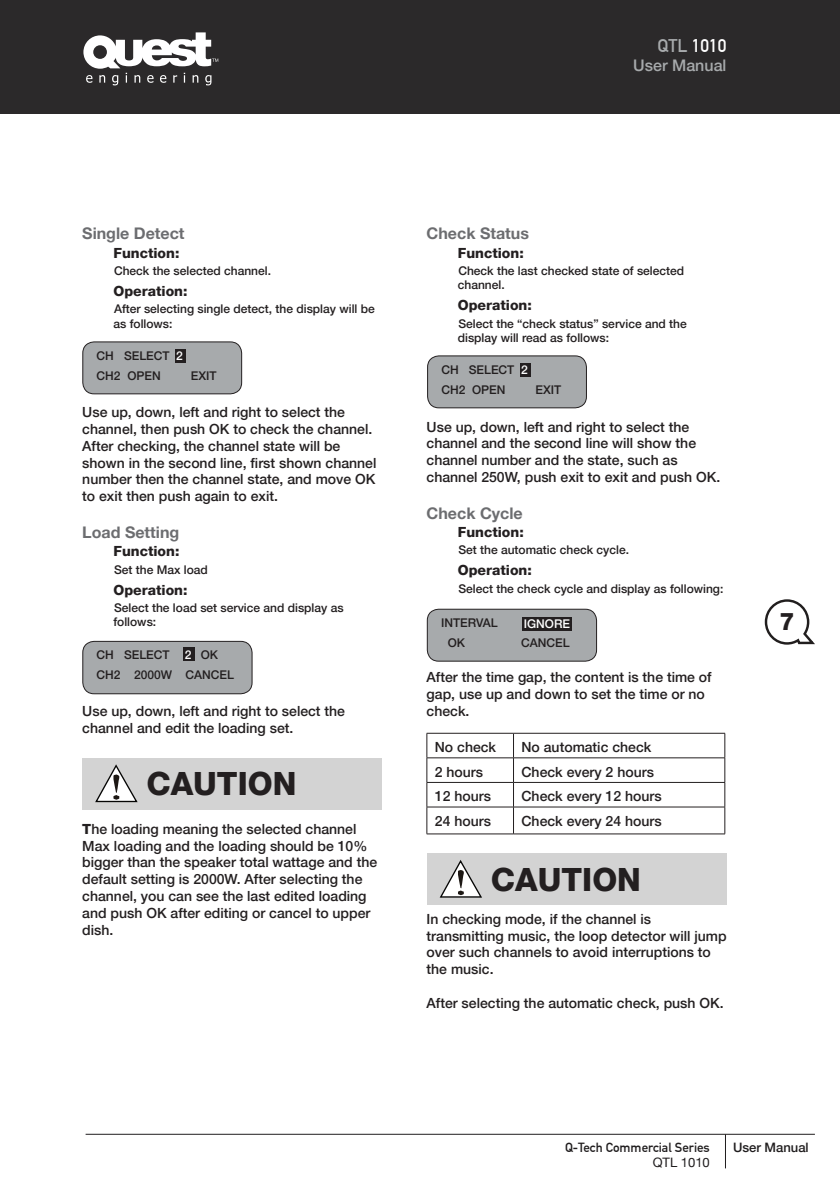
<style>
.page{position:relative;width:840px;height:1191px;background:#fff}
.page>*{position:absolute;margin:0;border:0;box-sizing:border-box;transform-origin:0 0}
.t1{font:800 32px "Helvetica Neue";color:#231f20}
.t2{font:800 24px "Helvetica Neue";color:#231f20}
.t3{font:18px "DIN Mittelschrift";color:#fff}
.t4{font:700 16px "Helvetica Neue";color:#6c6d70}
.t5{font:500 16px "Helvetica Neue";color:#a7aaac}
.t6{font:500 14px/16.8px "Helvetica Neue";color:#231f20}
.t7{font:800 14px "Helvetica Neue";color:#231f20}
.t8{font:13px "DIN Mittelschrift";color:#201d1e}
.t9{font:500 13px "Helvetica Neue";color:#201d1e}
.t10{font:13px "Helvetica Neue";color:#201d1e}
.t11{font:500 12px/14.4px "Helvetica Neue";color:#231f20}
.t12{font:500 12px "Helvetica Neue";color:#fff}
.s1{color:#a7aaac}
.s2{font-weight:800}
</style>
<div class="page">
<hr style="left:724px;top:1134px;width:1px;height:34px;background:#201d1e">
<hr style="left:86px;top:1134px;width:728px;height:1px;background:#201d1e">
<div style="left:0;top:0;width:839px;height:113px;background:#2b292a"></div>
<svg style="left:83px;top:32px;width:135px;height:53px"></svg>
<svg style="left:764px;top:599px;width:51px;height:46px"></svg>
<hr style="left:426px;top:733px;width:87px;height:1px;background:#231f20">
<hr style="left:513px;top:733px;width:211px;height:1px;background:#231f20">
<hr style="left:426px;top:757px;width:87px;height:1px;background:#231f20">
<hr style="left:513px;top:757px;width:211px;height:1px;background:#231f20">
<hr style="left:426px;top:782px;width:87px;height:1px;background:#231f20">
<hr style="left:513px;top:782px;width:211px;height:1px;background:#231f20">
<hr style="left:426px;top:806px;width:87px;height:1px;background:#231f20">
<svg style="left:426px;top:733px;width:1px;height:100px"></svg>
<hr style="left:513px;top:806px;width:211px;height:1px;background:#231f20">
<svg style="left:513px;top:733px;width:1px;height:100px"></svg>
<svg style="left:724px;top:733px;width:1px;height:100px"></svg>
<hr style="left:426px;top:833px;width:87px;height:1px;background:#231f20">
<hr style="left:513px;top:833px;width:211px;height:1px;background:#231f20">
<div style="left:83px;top:342px;width:158px;height:52px;background:#a7aaac;border-radius:11px"></div>
<div style="left:82px;top:341px;width:160px;height:53px;border:1px solid #231f20;border-radius:11px"></div>
<div style="left:175px;top:349px;width:11px;height:13px;background:#231f20"></div>
<div style="left:427px;top:356px;width:159px;height:52px;background:#a7aaac;border-radius:11px"></div>
<div style="left:427px;top:355px;width:159px;height:53px;border:1px solid #231f20;border-radius:11px"></div>
<div style="left:519px;top:363px;width:11px;height:13px;background:#231f20"></div>
<div style="left:83px;top:641px;width:169px;height:53px;background:#a7aaac;border-radius:11px"></div>
<div style="left:82px;top:641px;width:170px;height:53px;border:1px solid #231f20;border-radius:11px"></div>
<div style="left:183px;top:648px;width:12px;height:13px;background:#231f20"></div>
<div style="left:427px;top:609px;width:169px;height:52px;background:#a7aaac;border-radius:11px"></div>
<div style="left:426px;top:609px;width:170px;height:52px;border:1px solid #231f20;border-radius:11px"></div>
<div style="left:522px;top:617px;width:49px;height:13px;background:#231f20"></div>
<div style="left:82px;top:758px;width:300px;height:51px;background:#d3d3d3"></div>
<svg style="left:95px;top:764px;width:43px;height:39px"></svg>
<div style="left:426px;top:853px;width:300px;height:51px;background:#d3d3d3"></div>
<svg style="left:439px;top:860px;width:43px;height:38px"></svg>
<p class="t3" style="left:657px;top:35px;width:70px"><span class="s1">QTL</span> 1010</p>
<p class="t5" style="left:633px;top:56px;width:95px">User Manual</p>
<p class="t4" style="left:82px;top:224px;width:104px">Single Detect</p>
<p class="t7" style="left:113px;top:244px;width:67px">Function:</p>
<p class="t11" style="left:114px;top:263px;width:158px">Check the selected channel.</p>
<p class="t7" style="left:113px;top:282px;width:75px">Operation:</p>
<p class="t11" style="left:113px;top:301px;width:263px">After selecting single detect, the display will be as follows:</p>
<p class="t12" style="left:176px;top:348px;width:8px">2</p>
<p class="t11" style="left:97px;top:345px;width:74px;line-height:20px">CH SELECT<br>CH2 OPEN</p>
<p class="t11" style="left:191px;top:368px;width:27px">EXIT</p>
<p class="t6" style="left:82px;top:404px;width:295px">Use up, down, left and right to select the channel, then push OK to check the channel.<br>After checking, the channel state will be shown in the second line, first shown channel number then the channel state, and move OK to exit then push again to exit.</p>
<p class="t4" style="left:82px;top:522px;width:98px">Load Setting</p>
<p class="t7" style="left:113px;top:543px;width:67px">Function:</p>
<p class="t11" style="left:114px;top:562px;width:95px">Set the Max load</p>
<p class="t7" style="left:113px;top:581px;width:75px">Operation:</p>
<p class="t11" style="left:113px;top:600px;width:231px">Select the load set service and display as follows:</p>
<p class="t12" style="left:185px;top:647px;width:8px">2</p>
<p class="t11" style="left:97px;top:648px;width:74px">CH SELECT</p>
<p class="t11" style="left:97px;top:645px;width:139px;line-height:20px;text-indent:104px">OK<br>CH2 2000W CANCEL</p>
<p class="t6" style="left:82px;top:702px;width:264px">Use up, down, left and right to select the channel and edit the loading set.</p>
<h1 class="t1" style="left:146px;top:765px;width:151px">CAUTION</h1>
<p class="t6" style="left:82px;top:820px;width:296px"><span class="s2">T</span>he loading meaning the selected channel Max loading and the loading should be 10% bigger than the speaker total wattage and the default setting is 2000W. After selecting the channel, you can see the last edited loading and push OK after editing or cancel to upper dish.</p>
<p class="t4" style="left:426px;top:224px;width:104px">Check Status</p>
<p class="t7" style="left:457px;top:244px;width:67px">Function:</p>
<p class="t11" style="left:457px;top:263px;width:228px">Check the last checked state of selected channel.</p>
<p class="t7" style="left:457px;top:297px;width:75px">Operation:</p>
<p class="t11" style="left:457px;top:316px;width:230px">Select the “check status” service and the display will read as follows:</p>
<p class="t12" style="left:521px;top:362px;width:8px">2</p>
<p class="t11" style="left:441px;top:359px;width:74px;line-height:20px">CH SELECT<br>CH2 OPEN</p>
<p class="t11" style="left:535px;top:382px;width:27px">EXIT</p>
<p class="t6" style="left:426px;top:418px;width:295px">Use up, down, left and right to select the channel and the second line will show the channel number and the state, such as channel 250W, push exit to exit and push OK.</p>
<p class="t4" style="left:426px;top:503px;width:98px">Check Cycle</p>
<p class="t7" style="left:457px;top:524px;width:67px">Function:</p>
<p class="t11" style="left:458px;top:543px;width:172px">Set the automatic check cycle.</p>
<p class="t7" style="left:457px;top:562px;width:75px">Operation:</p>
<p class="t11" style="left:458px;top:581px;width:266px">Select the check cycle and display as following:</p>
<p class="t11" style="left:447px;top:613px;width:51px;line-height:20px;text-indent:-7px">INTERVAL<br>OK</p>
<p class="t12" style="left:523px;top:616px;width:48px">IGNORE</p>
<p class="t11" style="left:521px;top:635px;width:50px">CANCEL</p>
<p class="t6" style="left:426px;top:669px;width:286px">After the time gap, the content is the time of gap, use up and down to set the time or no check.</p>
<p class="t6" style="left:434px;top:738px;width:63px">No check</p>
<p class="t6" style="left:521px;top:738px;width:131px">No automatic check</p>
<p class="t6" style="left:434px;top:763px;width:50px">2 hours</p>
<p class="t6" style="left:521px;top:763px;width:134px">Check every 2 hours</p>
<p class="t6" style="left:434px;top:788px;width:58px">12 hours</p>
<p class="t6" style="left:521px;top:788px;width:142px">Check every 12 hours</p>
<p class="t6" style="left:434px;top:812px;width:58px">24 hours</p>
<p class="t6" style="left:521px;top:812px;width:142px">Check every 24 hours</p>
<h1 class="t1" style="left:490px;top:860px;width:151px">CAUTION</h1>
<p class="t6" style="left:426px;top:910px;width:301px">In checking mode, if the channel is transmitting music, the loop detector will jump over such channels to avoid interruptions to the music.</p>
<p class="t6" style="left:426px;top:994px;width:298px">After selecting the automatic check, push OK.</p>
<h2 class="t2" style="left:778px;top:607px;width:17px">7</h2>
<p class="t8" style="left:564px;top:1139px;width:146px">Q-Tech Commercial Series</p>
<p class="t9" style="left:732px;top:1139px;width:77px">User Manual</p>
<p class="t10" style="left:652px;top:1154px;width:59px">QTL 1010</p>
</div>
